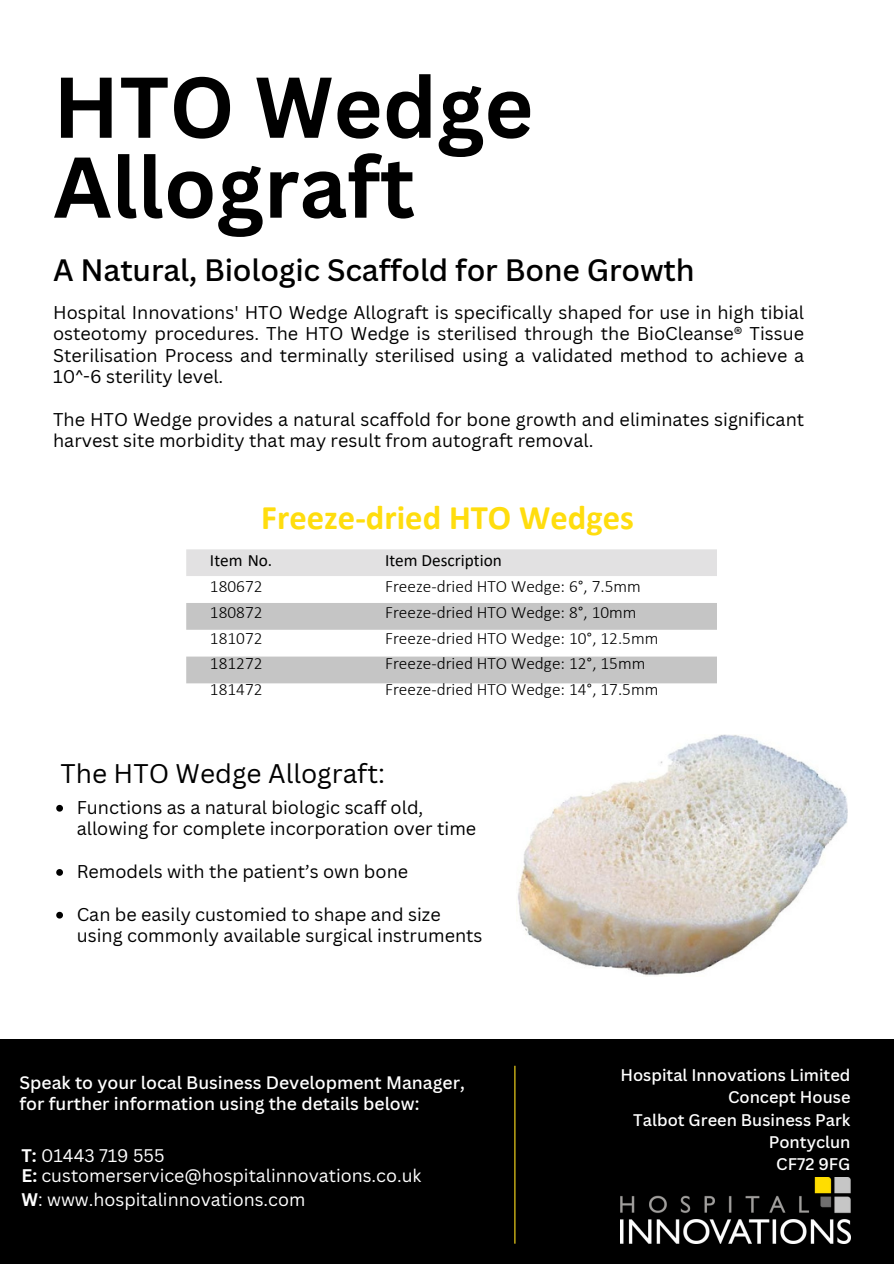
<style>
.page{position:relative;width:894px;height:1264px;background:#fff}
.page>*{position:absolute;margin:0;border:0;box-sizing:border-box;transform-origin:0 0}
.t1{font:700 84.15px/79.8px "Canva Sans";color:#000}
.t2{font:700 34.5px "Calibri";color:#ffdd0e}
.t3{font:500 30.15px "Canva Sans";letter-spacing:-.005em;color:#000}
.t4{font:26.25px "Canva Sans";color:#000}
.t5{font:18px/21.3px "Canva Sans";color:#000}
.t6{font:17.7px "Canva Sans";color:#fff}
.t7{font:500 17.55px/20.4px "Canva Sans";color:#fff}
.t8{font:300 17.25px/26px "Calibri";color:#000}
.t9{font:500 16.35px/22.4px "Canva Sans";color:#fff;text-align:right}
.s1{font-weight:400}
.s2{font-family:"Noto Sans"}
.s3{font-weight:700}
</style>
<div class="page">
<div style="left:0;top:1039px;width:893px;height:224px;background:#000"></div>
<hr style="left:514px;top:1065px;width:1px;height:178px;background:#fede1e">
<img style="left:620px;top:1177px;width:229px;height:66px">
<div style="left:186px;top:549px;width:531px;height:27px;background:#e2e1e2"></div>
<svg style="left:186px;top:683px;width:531px;height:1px"></svg>
<svg style="left:186px;top:603px;width:531px;height:80px;fill:#c5c5c5"></svg>
<svg style="left:56px;top:804px;width:7px;height:7px"></svg>
<svg style="left:56px;top:869px;width:7px;height:6px"></svg>
<svg style="left:56px;top:911px;width:7px;height:7px"></svg>
<img style="left:518px;top:734px;width:329px;height:242px">
<h1 class="t1" style="left:53px;top:65px;width:481px">HTO Wedge<br>Allograft</h1>
<h3 class="t3" style="left:53px;top:248px;width:642px">A Natural, Biologic Scaffold for Bone Growth</h3>
<p class="t5" style="left:53px;top:301px;width:752px;text-align:justify">Hospital Innovations' HTO Wedge Allograft is specifically shaped for use in high tibial osteotomy procedures. The HTO Wedge is sterilised through the BioCleanse® Tissue Sterilisation Process and terminally sterilised using a validated method to achieve a 10^-6 sterility level.</p>
<h6 class="t5" style="left:53px;top:408px;width:752px">The HTO Wedge provides a natural scaffold for bone growth and eliminates significant harvest site morbidity that may result from autograft removal.</h6>
<h5 class="t2" style="left:261px;top:502px;width:374px">Freeze-dried HTO Wedges</h5>
<p class="t8" style="left:210px;top:548px;width:64px"><span class="s1">Item No.<br></span>180672<br>180872<br>181072<br>181272<br>181472</p>
<p class="t8" style="left:385px;top:548px;width:275px"><span class="s1">Item Description<br></span>Freeze-dried HTO Wedge: 6°, 7.5mm<br>Freeze-dried HTO Wedge: 8°, 10mm<br>Freeze-dried HTO Wedge: 10°, 12.5mm<br>Freeze-dried HTO Wedge: 12°, 15mm<br>Freeze-dried HTO Wedge: 14°, 17.5mm</p>
<p class="t4" style="left:60px;top:754px;width:326px">The HTO Wedge Allograft:</p>
<h4 class="t5" style="left:77px;top:796px;width:401px">Functions as a natural biologic sca<span class="s2">ff</span> old, allowing for complete incorporation over time</h4>
<p class="t5" style="left:77px;top:860px;width:333px">Remodels with the patient’s own bone</p>
<p class="t5" style="left:77px;top:903px;width:407px">Can be easily customied to shape and size using commonly available surgical instruments</p>
<p class="t7" style="left:19px;top:1072px;width:447px">Speak to your local Business Development Manager, for further information using the details below:</p>
<p class="t6" style="left:21px;top:1142px;width:144px"><span class="s3">T:</span> 01443 719 555</p>
<p class="t6" style="left:21px;top:1163px;width:401px"><span class="s3">E:</span> customerservice@hospitalinnovations.co.uk</p>
<h2 class="t6" style="left:21px;top:1187px;width:285px"><span class="s3">W</span>: www.hospitalinnovations.com</h2>
<p class="t9" style="left:620px;top:1063px;width:231px">Hospital Innovations Limited<br>Concept House<br>Talbot Green Business Park<br>Pontyclun<br>CF72 9FG</p>
</div>
